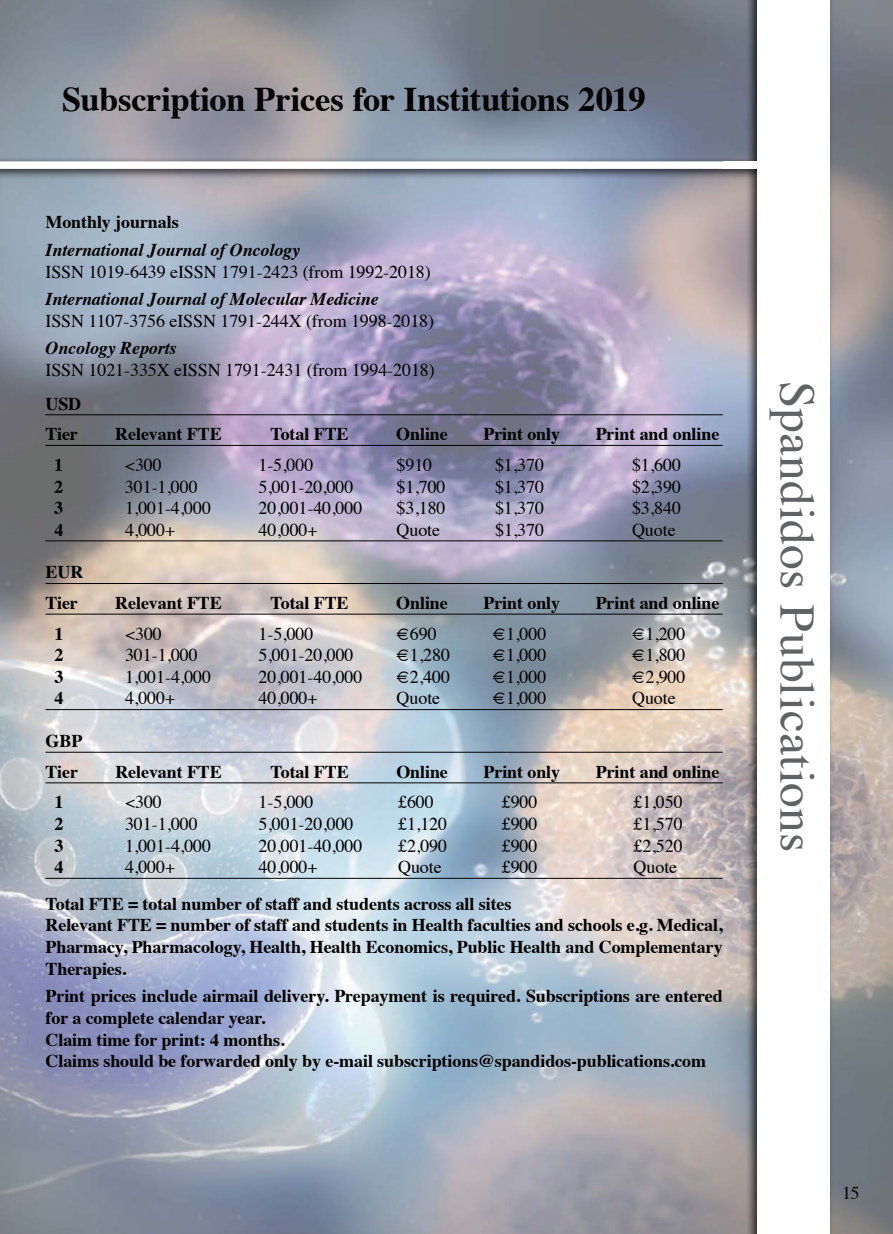
<style>
.page{position:relative;width:893px;height:1234px;background:#fff}
.page>*{position:absolute;margin:0;border:0;box-sizing:border-box;transform-origin:0 0}
.t1{font:49.5px "Times";letter-spacing:.005em;color:#606263}
.t2{font:700 34.5px "Times";letter-spacing:-.01em;color:#000}
.t3{font:700 18px/21.6px "Times";letter-spacing:-.005em;color:#000}
.t4{font:18px "Times";letter-spacing:-.005em;color:#000}
.t5{font:italic 700 18px "Times";letter-spacing:-.005em;color:#000}
</style>
<div class="page">
<img style="left:0;top:0;width:893px;height:1233px">
<div style="left:0;top:156px;width:769px;height:24px;background:#000;opacity:.8"></div>
<div style="left:0;top:161px;width:758px;height:8px;background:#fff"></div>
<div style="left:746px;top:0;width:89px;height:1233px;background:#000;opacity:.75"></div>
<div style="left:757px;top:0;width:73px;height:1233px;background:#fff"></div>
<div style="left:723px;top:161px;width:52px;height:8px;background:#fff"></div>
<hr style="left:45px;top:414px;width:678px;height:1px;background:#000">
<hr style="left:45px;top:445px;width:678px;height:1px;background:#000">
<hr style="left:45px;top:540px;width:678px;height:1px;background:#000">
<hr style="left:45px;top:583px;width:678px;height:1px;background:#000">
<hr style="left:45px;top:613px;width:678px;height:1px;background:#000">
<hr style="left:45px;top:709px;width:678px;height:1px;background:#000">
<hr style="left:45px;top:751px;width:678px;height:1px;background:#000">
<hr style="left:45px;top:782px;width:678px;height:1px;background:#000">
<hr style="left:45px;top:877px;width:678px;height:1px;background:#000">
<h2 class="t2" style="left:62px;top:66px;width:585px">Subscription Prices for Institutions 2019</h2>
<p class="t3" style="left:45px;top:209px;width:135px">Monthly journals</p>
<p class="t5" style="left:45px;top:233px;width:256px">International Journal of Oncology</p>
<p class="t4" style="left:45px;top:254px;width:387px">ISSN 1019-6439 eISSN 1791-2423 (from 1992-2018)</p>
<p class="t5" style="left:45px;top:282px;width:335px">International Journal of Molecular Medicine</p>
<p class="t4" style="left:45px;top:304px;width:390px">ISSN 1107-3756 eISSN 1791-244X (from 1998-2018)</p>
<p class="t5" style="left:45px;top:331px;width:133px">Oncology Reports</p>
<p class="t4" style="left:45px;top:353px;width:391px">ISSN 1021-335X eISSN 1791-2431 (from 1994-2018)</p>
<p class="t3" style="left:45px;top:386px;width:37px;line-height:30.6px">USD<br>Tier</p>
<p class="t3" style="left:115px;top:421px;width:108px">Relevant FTE</p>
<p class="t3" style="left:270px;top:421px;width:80px">Total FTE</p>
<p class="t3" style="left:396px;top:421px;width:53px">Online</p>
<p class="t3" style="left:483px;top:421px;width:78px">Print only</p>
<p class="t3" style="left:596px;top:421px;width:125px">Print and online</p>
<p class="t3" style="left:54px;top:452px;width:10px">1</p>
<p class="t4" style="left:125px;top:448px;width:38px">&lt;300</p>
<p class="t4" style="left:258px;top:448px;width:56px">1-5,000</p>
<p class="t4" style="left:396px;top:448px;width:37px">$910</p>
<p class="t4" style="left:495px;top:448px;width:51px">$1,370</p>
<p class="t4" style="left:632px;top:448px;width:51px">$1,600</p>
<p class="t3" style="left:54px;top:473px;width:10px">2</p>
<p class="t4" style="left:125px;top:469px;width:74px">301-1,000</p>
<p class="t4" style="left:258px;top:469px;width:97px">5,001-20,000</p>
<p class="t4" style="left:396px;top:469px;width:51px">$1,700</p>
<p class="t4" style="left:495px;top:469px;width:51px">$1,370</p>
<p class="t4" style="left:632px;top:469px;width:51px">$2,390</p>
<p class="t3" style="left:54px;top:495px;width:10px">3</p>
<p class="t4" style="left:125px;top:491px;width:88px">1,001-4,000</p>
<p class="t4" style="left:259px;top:491px;width:105px">20,001-40,000</p>
<p class="t4" style="left:397px;top:491px;width:51px">$3,180</p>
<p class="t4" style="left:495px;top:491px;width:51px">$1,370</p>
<p class="t4" style="left:632px;top:491px;width:51px">$3,840</p>
<p class="t3" style="left:54px;top:517px;width:10px">4</p>
<p class="t4" style="left:125px;top:512px;width:52px">4,000+</p>
<p class="t4" style="left:259px;top:512px;width:61px">40,000+</p>
<p class="t4" style="left:397px;top:512px;width:45px">Quote</p>
<p class="t4" style="left:495px;top:512px;width:51px">$1,370</p>
<p class="t4" style="left:632px;top:512px;width:45px">Quote</p>
<p class="t3" style="left:46px;top:555px;width:39px;line-height:30.6px">EUR<br>Tier</p>
<p class="t3" style="left:115px;top:590px;width:108px">Relevant FTE</p>
<p class="t3" style="left:270px;top:590px;width:80px">Total FTE</p>
<p class="t3" style="left:396px;top:590px;width:53px">Online</p>
<p class="t3" style="left:483px;top:590px;width:78px">Print only</p>
<p class="t3" style="left:596px;top:590px;width:125px">Print and online</p>
<p class="t3" style="left:54px;top:620px;width:10px">1</p>
<p class="t4" style="left:125px;top:616px;width:38px">&lt;300</p>
<p class="t4" style="left:259px;top:616px;width:56px">1-5,000</p>
<p class="t4" style="left:397px;top:616px;width:42px">€690</p>
<p class="t4" style="left:493px;top:616px;width:55px">€1,000</p>
<p class="t4" style="left:632px;top:616px;width:55px">€1,200</p>
<p class="t3" style="left:54px;top:642px;width:10px">2</p>
<p class="t4" style="left:125px;top:638px;width:74px">301-1,000</p>
<p class="t4" style="left:259px;top:638px;width:97px">5,001-20,000</p>
<p class="t4" style="left:397px;top:638px;width:55px">€1,280</p>
<p class="t4" style="left:493px;top:638px;width:55px">€1,000</p>
<p class="t4" style="left:632px;top:638px;width:55px">€1,800</p>
<p class="t3" style="left:54px;top:664px;width:10px">3</p>
<p class="t4" style="left:125px;top:659px;width:88px">1,001-4,000</p>
<p class="t4" style="left:259px;top:659px;width:105px">20,001-40,000</p>
<p class="t4" style="left:397px;top:659px;width:55px">€2,400</p>
<p class="t4" style="left:493px;top:659px;width:55px">€1,000</p>
<p class="t4" style="left:632px;top:659px;width:55px">€2,900</p>
<p class="t3" style="left:54px;top:685px;width:10px">4</p>
<p class="t4" style="left:125px;top:681px;width:52px">4,000+</p>
<p class="t4" style="left:259px;top:681px;width:61px">40,000+</p>
<p class="t4" style="left:397px;top:681px;width:45px">Quote</p>
<p class="t4" style="left:493px;top:681px;width:55px">€1,000</p>
<p class="t4" style="left:632px;top:681px;width:45px">Quote</p>
<p class="t3" style="left:46px;top:723px;width:38px;line-height:30.6px">GBP<br>Tier</p>
<p class="t3" style="left:115px;top:758px;width:108px">Relevant FTE</p>
<p class="t3" style="left:271px;top:758px;width:80px">Total FTE</p>
<p class="t3" style="left:396px;top:758px;width:53px">Online</p>
<p class="t3" style="left:483px;top:758px;width:78px">Print only</p>
<p class="t3" style="left:596px;top:758px;width:125px">Print and online</p>
<p class="t3" style="left:54px;top:789px;width:10px">1</p>
<p class="t4" style="left:125px;top:785px;width:38px">&lt;300</p>
<p class="t4" style="left:259px;top:785px;width:56px">1-5,000</p>
<p class="t4" style="left:398px;top:785px;width:37px">£600</p>
<p class="t4" style="left:502px;top:785px;width:37px">£900</p>
<p class="t4" style="left:634px;top:785px;width:51px">£1,050</p>
<p class="t3" style="left:54px;top:811px;width:10px">2</p>
<p class="t4" style="left:125px;top:806px;width:74px">301-1,000</p>
<p class="t4" style="left:259px;top:806px;width:97px">5,001-20,000</p>
<p class="t4" style="left:398px;top:806px;width:51px">£1,120</p>
<p class="t4" style="left:502px;top:806px;width:37px">£900</p>
<p class="t4" style="left:634px;top:806px;width:51px">£1,570</p>
<p class="t3" style="left:54px;top:832px;width:10px">3</p>
<p class="t4" style="left:125px;top:828px;width:88px">1,001-4,000</p>
<p class="t4" style="left:259px;top:828px;width:105px">20,001-40,000</p>
<p class="t4" style="left:398px;top:828px;width:51px">£2,090</p>
<p class="t4" style="left:502px;top:828px;width:37px">£900</p>
<p class="t4" style="left:634px;top:828px;width:51px">£2,520</p>
<p class="t3" style="left:54px;top:854px;width:10px">4</p>
<p class="t4" style="left:125px;top:850px;width:52px">4,000+</p>
<p class="t4" style="left:259px;top:850px;width:61px">40,000+</p>
<p class="t4" style="left:398px;top:850px;width:45px">Quote</p>
<p class="t4" style="left:502px;top:850px;width:37px">£900</p>
<p class="t4" style="left:634px;top:850px;width:45px">Quote</p>
<p class="t3" style="left:46px;top:890px;width:679px">Total FTE = total number of staff and students across all sites<br>Relevant FTE = number of staff and students in Health faculties and schools e.g. Medical, Pharmacy, Pharmacology, Health, Health Economics, Public Health and Complementary Therapies.</p>
<p class="t3" style="left:46px;top:983px;width:679px">Print prices include airmail delivery. Prepayment is required. Subscriptions are entered for a complete calendar year.<br>Claim time for print: 4 months.<br>Claims should be forwarded only by e-mail subscriptions@spandidos-publications.com</p>
<h1 class="t1" style="left:843px;top:381px;width:473px;rotate:90deg">Spandidos Publications</h1>
<p class="t4" style="left:842px;top:1175px;width:19px">15</p>
</div>
